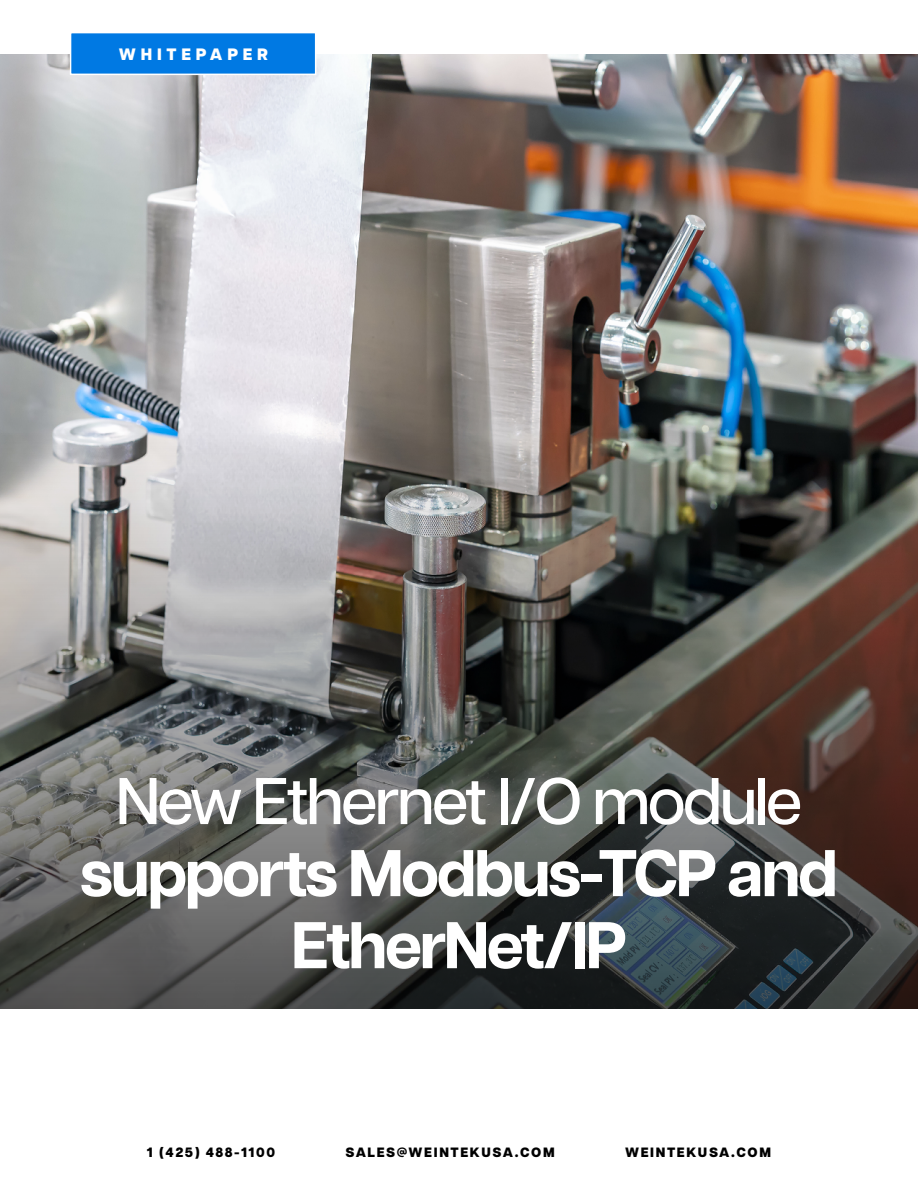
<style>
.page{position:relative;width:918px;height:1188px;background:#fff}
.page>*{position:absolute;margin:0;border:0;box-sizing:border-box;transform-origin:0 0}
.t1{font:700 65.85px/72px "Articulat CF";letter-spacing:-.04em;color:#fff;text-align:center}
.t2{font:500 65.85px "Articulat CF";letter-spacing:-.04em;color:#fff}
.t3{font:800 16.5px "Articulat CF";letter-spacing:.29em;color:#fff}
.t4{font:800 13.5px "Articulat CF";letter-spacing:.12em;color:#000}
</style>
<div class="page">
<img style="left:0;top:54px;width:918px;height:378px">
<img style="left:0;top:432px;width:918px;height:577px">
<div style="left:70px;top:32px;width:246px;height:43px;background:#0079e3;border:2px solid #fff"></div>
<p class="t3" style="left:119px;top:42px;width:151px">WHITEPAPER</p>
<h1 class="t2" style="left:116px;top:753px;width:688px">New Ethernet I/O module</h1>
<h1 class="t1" style="left:80px;top:835px;width:760px">supports Modbus-TCP and<br>EtherNet/IP</h1>
<p class="t4" style="left:147px;top:1142px;width:130px">1 (425) 488-1100</p>
<p class="t4" style="left:345px;top:1142px;width:211px">SALES@WEINTEKUSA.COM</p>
<p class="t4" style="left:625px;top:1142px;width:147px">WEINTEKUSA.COM</p>
</div>
